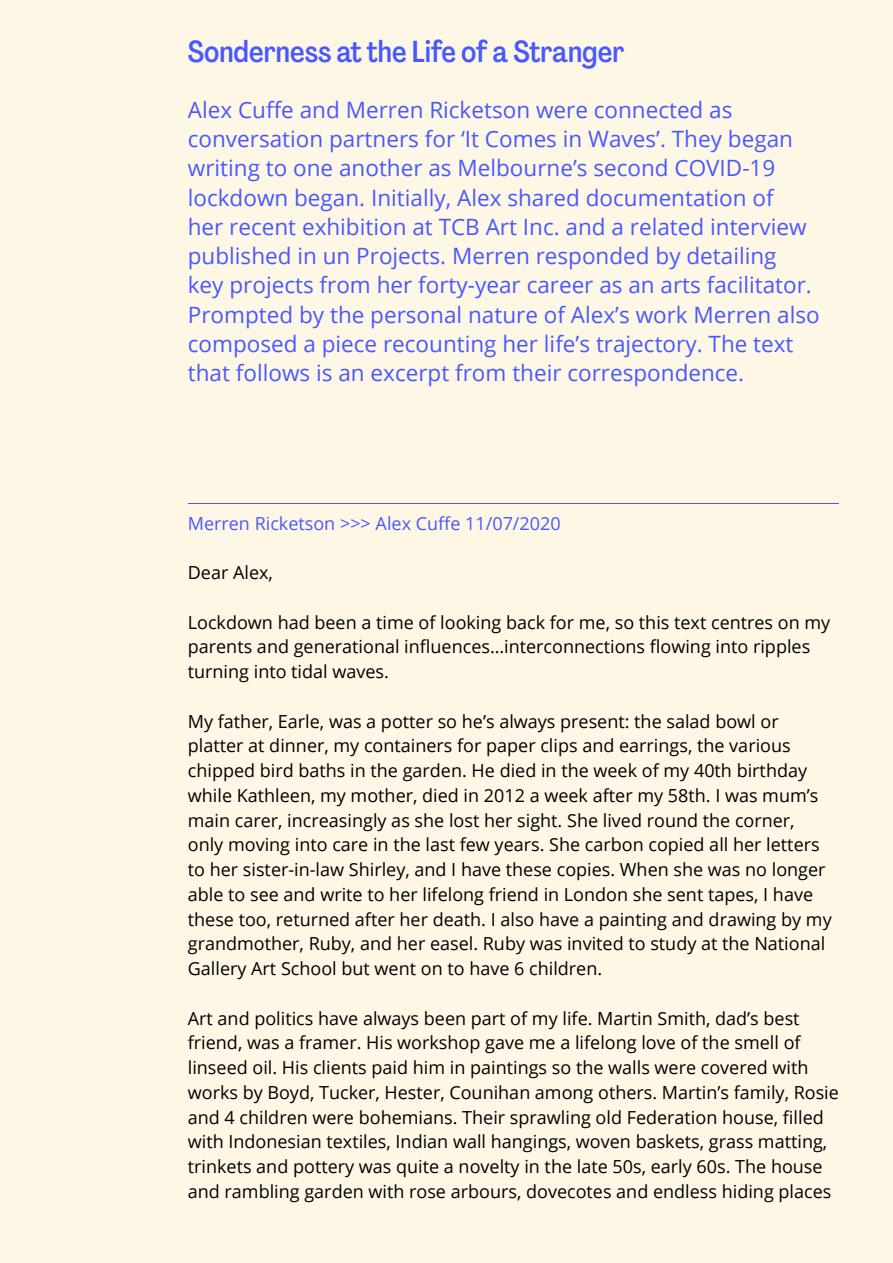
<style>
.page{position:relative;width:893px;height:1263px;background:#fff7e5}
.page>*{position:absolute;margin:0;border:0;box-sizing:border-box;transform-origin:0 0}
.t1{font:500 30px "Agrandir Tight";color:#4759ff}
.t2{font:22.5px/29.2px "Open Sans";color:#4759ff}
.t3{font:18px/24.8px "Open Sans";color:#000}
.t4{font:18px "Open Sans";color:#4759ff}
</style>
<div class="page">
<hr style="left:188px;top:503px;width:651px;height:1px;background:#4759ff">
<h1 class="t1" style="left:188px;top:32px;width:438px">Sonderness at the Life of a Stranger</h1>
<p class="t2" style="left:188px;top:94px;width:633px">Alex Cuffe and Merren Ricketson were connected as conversation partners for ‘It Comes in Waves’. They began writing to one another as Melbourne’s second COVID-19 lockdown began. Initially, Alex shared documentation of<br>her recent exhibition at TCB Art Inc. and a related interview published in un Projects. Merren responded by detailing<br>key projects from her forty-year career as an arts facilitator.<br>Prompted by the personal nature of Alex’s work Merren also composed a piece recounting her life’s trajectory. The text that follows is an excerpt from their correspondence.</p>
<p class="t4" style="left:188px;top:511px;width:374px">Merren Ricketson &gt;&gt;&gt; Alex Cuffe 11/07/2020</p>
<p class="t3" style="left:188px;top:560px;width:87px">Dear Alex,</p>
<p class="t3" style="left:188px;top:609px;width:644px">Lockdown had been a time of looking back for me, so this text centres on my parents and generational influences…interconnections flowing into ripples turning into tidal waves.</p>
<p class="t3" style="left:188px;top:708px;width:645px">My father, Earle, was a potter so he’s always present: the salad bowl or platter at dinner, my containers for paper clips and earrings, the various chipped bird baths in the garden. He died in the week of my 40th birthday while Kathleen, my mother, died in 2012 a week after my 58th. I was mum’s main carer, increasingly as she lost her sight. She lived round the corner, only moving into care in the last few years. She carbon copied all her letters to her sister-in-law Shirley, and I have these copies. When she was no longer able to see and write to her lifelong friend in London she sent tapes, I have these too, returned after her death. I also have a painting and drawing by my grandmother, Ruby, and her easel. Ruby was invited to study at the National Gallery Art School but went on to have 6 children.</p>
<p class="t3" style="left:188px;top:1005px;width:653px">Art and politics have always been part of my life. Martin Smith, dad’s best friend, was a framer. His workshop gave me a lifelong love of the smell of linseed oil. His clients paid him in paintings so the walls were covered with works by Boyd, Tucker, Hester, Counihan among others. Martin’s family, Rosie and 4 children were bohemians. Their sprawling old Federation house, filled with Indonesian textiles, Indian wall hangings, woven baskets, grass matting, trinkets and pottery was quite a novelty in the late 50s, early 60s. The house and rambling garden with rose arbours, dovecotes and endless hiding places</p>
</div>
